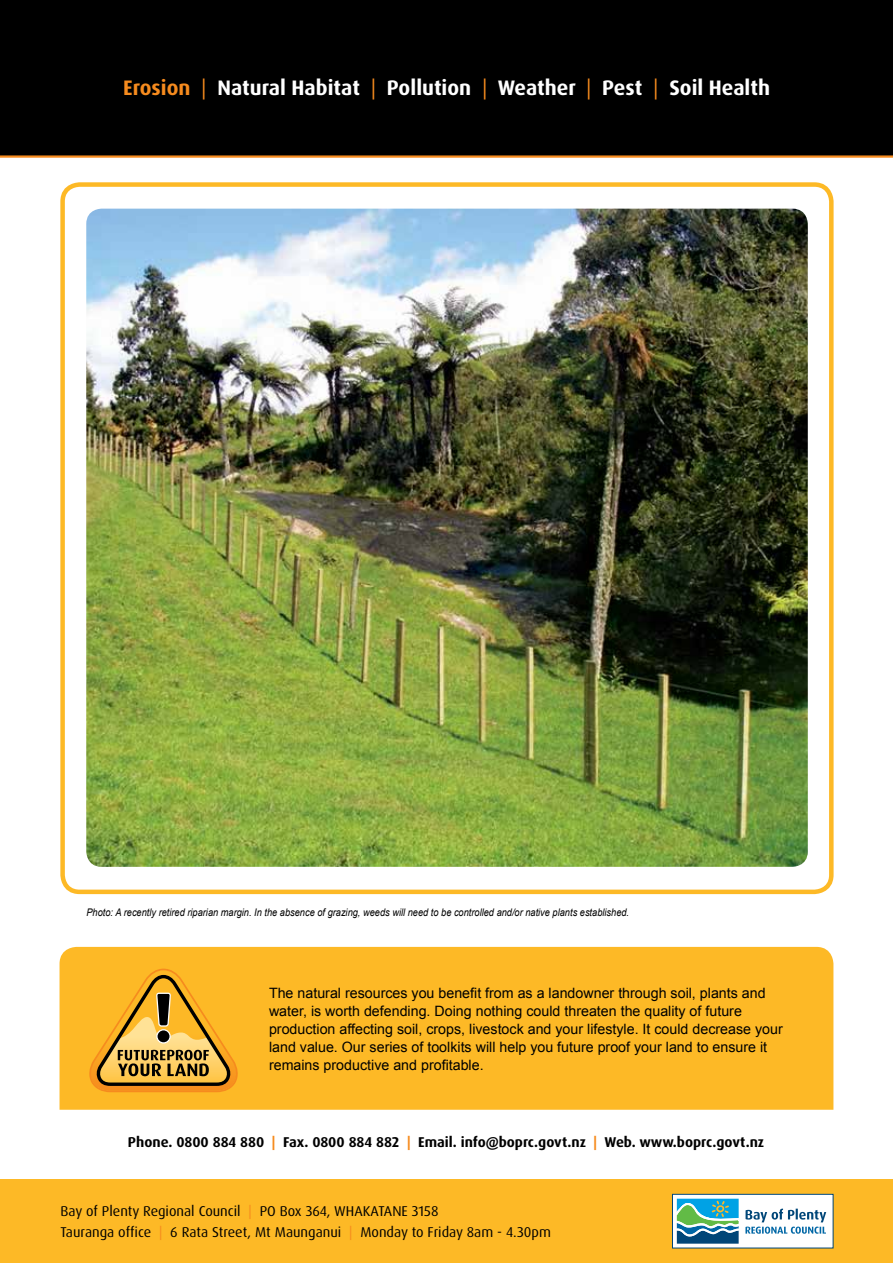
<style>
.page{position:relative;width:893px;height:1263px;background:#fff}
.page>*{position:absolute;margin:0;border:0;box-sizing:border-box;transform-origin:0 0}
.t1{font:700 21px "Dax Pro";color:#fff}
.t2{font:14.25px/18px "Arial";color:#000}
.t3{font:14.25px/21.3px "Dax Pro";color:#000}
.t4{font:700 14.25px "Dax Pro";color:#000}
.t5{font:italic 10.5px "Arial";color:#000;scale:.88 1}
.s1{color:#f68b1e}
.s2{font-weight:400;color:#f68b1e}
</style>
<div class="page">
<div style="left:0;top:1179px;width:893px;height:84px;background:#fdb926"></div>
<div style="left:0;top:0;width:893px;height:155px;background:#000"></div>
<hr style="left:0;top:155px;width:893px;height:3px;background:#f68b1e">
<div style="left:60px;top:182px;width:774px;height:712px;border:4px solid #fdb926;border-radius:17px"></div>
<img style="left:86px;top:209px;width:722px;height:658px">
<div style="left:60px;top:947px;width:773px;height:163px;background:#fdb926"></div>
<svg style="left:89px;top:969px;width:149px;height:123px;background:#d69f32"></svg>
<div style="left:672px;top:1194px;width:161px;height:54px;background:#fff"></div>
<div style="left:672px;top:1194px;width:161px;height:54px;border:1px solid #004678"></div>
<svg style="left:677px;top:1199px;width:62px;height:45px;background:#479daa"></svg>
<svg style="left:745px;top:1208px;width:81px;height:26px"></svg>
<h1 class="t1" style="left:123px;top:74px;width:648px"><span class="s1">Erosion</span> <span class="s2">|</span> Natural Habitat <span class="s2">|</span> Pollution <span class="s2">|</span> Weather <span class="s2">|</span> Pest <span class="s2">|</span> Soil Health</h1>
<p class="t5" style="left:86px;top:905px;width:618px">Photo: A recently retired riparian margin. In the absence of grazing, weeds will need to be controlled and/or native plants established.</p>
<p class="t2" style="left:269px;top:984px;width:515px">The natural resources you benefit from as a landowner through soil, plants and water, is worth defending. Doing nothing could threaten the quality of future production affecting soil, crops, livestock and your lifestyle. It could decrease your land value. Our series of toolkits will help you future proof your land to ensure it remains productive and profitable.</p>
<p class="t4" style="left:128px;top:1132px;width:638px">Phone. 0800 884 880 <span class="s1">|</span> Fax. 0800 884 882 <span class="s1">|</span> Email. info@boprc.govt.nz <span class="s1">|</span> Web. www.boprc.govt.nz</p>
<p class="t3" style="left:60px;top:1200px;width:492px">Bay of Plenty Regional Council <span class="s1">|</span> PO Box 364, WHAKATANE 3158<br>Tauranga office <span class="s1">|</span> 6 Rata Street, Mt Maunganui <span class="s1">|</span> Monday to Friday 8am - 4.30pm</p>
</div>
